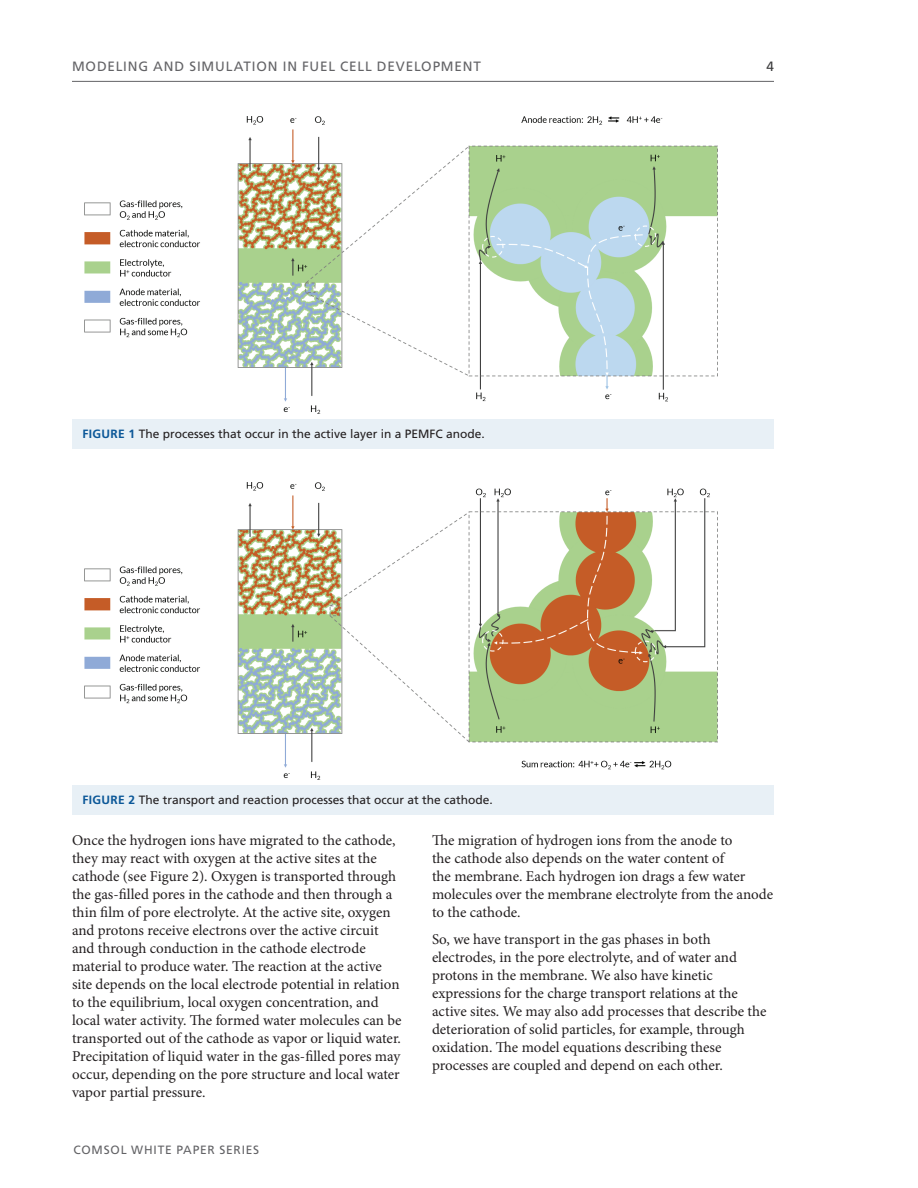
<style>
.page{position:relative;width:918px;height:1188px;background:#fff}
.page>*{position:absolute;margin:0;border:0;box-sizing:border-box;transform-origin:0 0}
.t1{font:15px/18px "Minion Pro";color:#231f20}
.t2{font:13.5px "Frutiger LT Std";letter-spacing:.06em;color:#636366}
.t3{font:13.5px "Frutiger LT Std";color:#3e3e3f}
.t4{font:12px "Frutiger LT Std";color:#231f20}
.t5{font:12px "Frutiger LT Std";letter-spacing:.065em;color:#636366}
.s1{font-weight:700;color:#0b5798}
</style>
<div class="page">
<hr style="left:72px;top:81px;width:702px;height:1px;background:#636366">
<img style="left:84px;top:116px;width:634px;height:298px">
<img style="left:84px;top:482px;width:634px;height:298px">
<div style="left:72px;top:419px;width:702px;height:30px;background:#e8f0f6"></div>
<div style="left:72px;top:785px;width:702px;height:30px;background:#e8f0f6"></div>
<p class="t2" style="left:72px;top:58px;width:410px">MODELING AND SIMULATION IN FUEL CELL DEVELOPMENT</p>
<p class="t3" style="left:766px;top:58px;width:9px">4</p>
<p class="t4" style="left:82px;top:427px;width:404px"><span class="s1">FIGURE 1</span> The processes that occur in the active layer in a PEMFC anode.</p>
<p class="t4" style="left:82px;top:793px;width:412px"><span class="s1">FIGURE 2</span> The transport and reaction processes that occur at the cathode.</p>
<p class="t1" style="left:72px;top:831px;width:331px">Once the hydrogen ions have migrated to the cathode, they may react with oxygen at the active sites at the cathode (see Figure 2). Oxygen is transported through the gas-filled pores in the cathode and then through a thin film of pore electrolyte. At the active site, oxygen and protons receive electrons over the active circuit and through conduction in the cathode electrode material to produce water. The reaction at the active site depends on the local electrode potential in relation to the equilibrium, local oxygen concentration, and local water activity. The formed water molecules can be transported out of the cathode as vapor or liquid water.<br>Precipitation of liquid water in the gas-filled pores may occur, depending on the pore structure and local water vapor partial pressure.</p>
<p class="t5" style="left:74px;top:1143px;width:187px">COMSOL WHITE PAPER SERIES</p>
<p class="t1" style="left:432px;top:831px;width:343px">The migration of hydrogen ions from the anode to<br>the cathode also depends on the water content of<br>the membrane. Each hydrogen ion drags a few water molecules over the membrane electrolyte from the anode to the cathode.</p>
<p class="t1" style="left:432px;top:930px;width:336px">So, we have transport in the gas phases in both electrodes, in the pore electrolyte, and of water and protons in the membrane. We also have kinetic expressions for the charge transport relations at the active sites. We may also add processes that describe the deterioration of solid particles, for example, through oxidation. The model equations describing these processes are coupled and depend on each other.</p>
</div>
